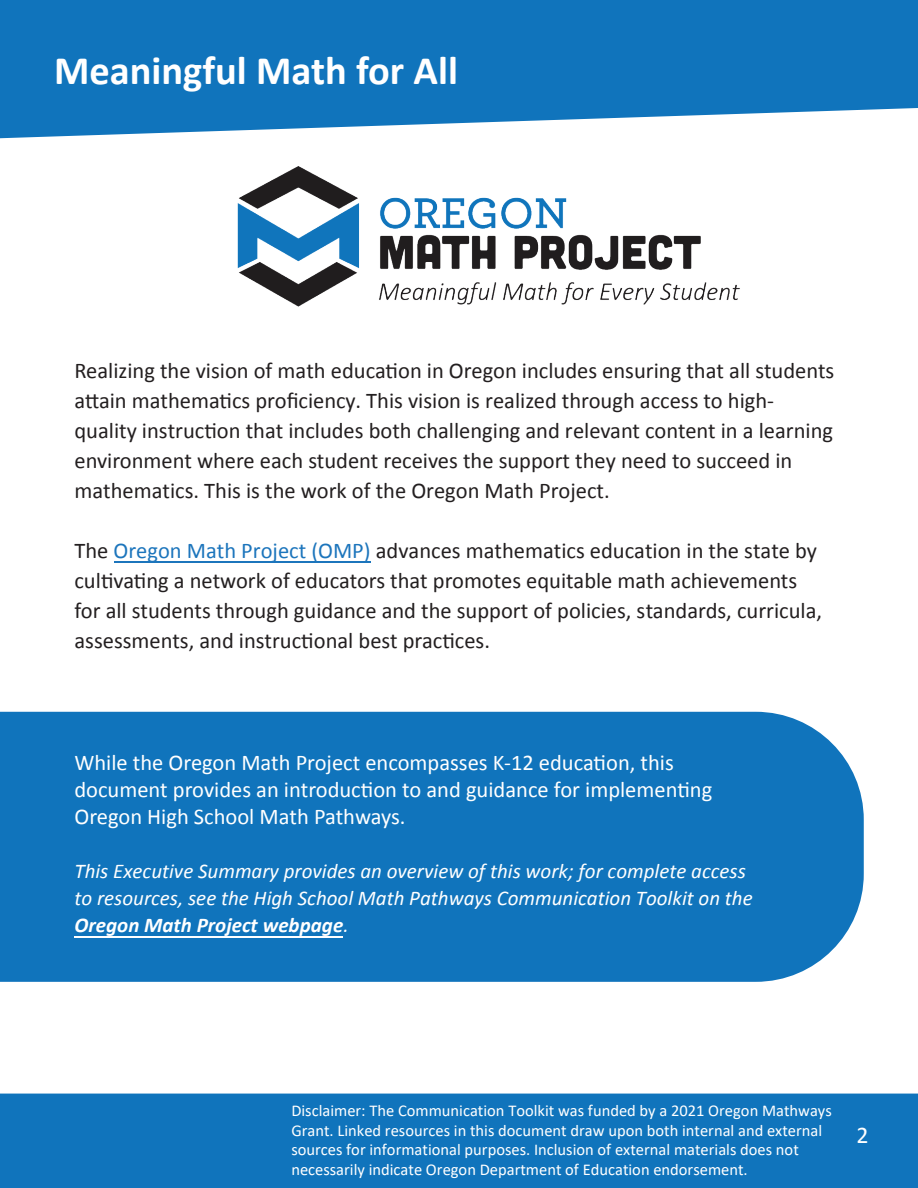
<style>
.page{position:relative;width:918px;height:1188px;background:#fff}
.page>*{position:absolute;margin:0;border:0;box-sizing:border-box;transform-origin:0 0}
.t1{font:700 40.5px "Calibri";color:#fff}
.t2{font:24px "Calibri";color:#fff}
.t3{font:22.5px/30px "Calibri";color:#231f20}
.t4{font:22.5px/27px "Calibri";color:#fff}
.t5{font:italic 21px/27px "Calibri";color:#fff}
.t6{font:16.5px/19.8px "Calibri";color:#fff}
.s1{color:#1c75bc}
.s2{font-weight:700}
</style>
<div class="page">
<div style="left:0;top:712px;width:864px;height:270px;background:#1074bc"></div>
<svg style="left:0;top:0;width:918px;height:138px;background:#2982c3"></svg>
<div style="left:0;top:1093px;width:918px;height:95px;background:#1074bc"></div>
<img style="left:237px;top:166px;width:503px;height:141px">
<hr style="left:114px;top:562px;width:256px;height:1px;background:#1c75bc">
<hr style="left:74px;top:936px;width:269px;height:1px;background:#fff">
<h1 class="t1" style="left:54px;top:42px;width:405px">Meaningful Math for All</h1>
<p class="t3" style="left:74px;top:355px;width:761px">Realizing the vision of math education in Oregon includes ensuring that all students attain mathematics proficiency. This vision is realized through access to high&shy;quality instruction that includes both challenging and relevant content in a learning environment where each student receives the support they need to succeed in mathematics. This is the work of the Oregon Math Project.</p>
<p class="t3" style="left:74px;top:534px;width:749px">The <span class="s1">Oregon Math Project (OMP)</span> advances mathematics education in the state by cultivating a network of educators that promotes equitable math achievements for all students through guidance and the support of policies, standards, curricula, assessments, and instructional best practices.</p>
<p class="t4" style="left:74px;top:748px;width:639px">While the Oregon Math Project encompasses K-12 education, this document provides an introduction to and guidance for implementing<br>Oregon High School Math Pathways.</p>
<p class="t5" style="left:74px;top:857px;width:680px">This Executive Summary provides an overview of this work; for complete access to resources, see the High School Math Pathways Communication Toolkit on the<br><span class="s2">Oregon Math Project webpage</span>.</p>
<p class="t6" style="left:291px;top:1100px;width:542px">Disclaimer: The Communication Toolkit was funded by a 2021 Oregon Mathways Grant. Linked resources in this document draw upon both internal and external sources for informational purposes. Inclusion of external materials does not necessarily indicate Oregon Department of Education endorsement.</p>
<p class="t2" style="left:857px;top:1118px;width:14px">2</p>
</div>
